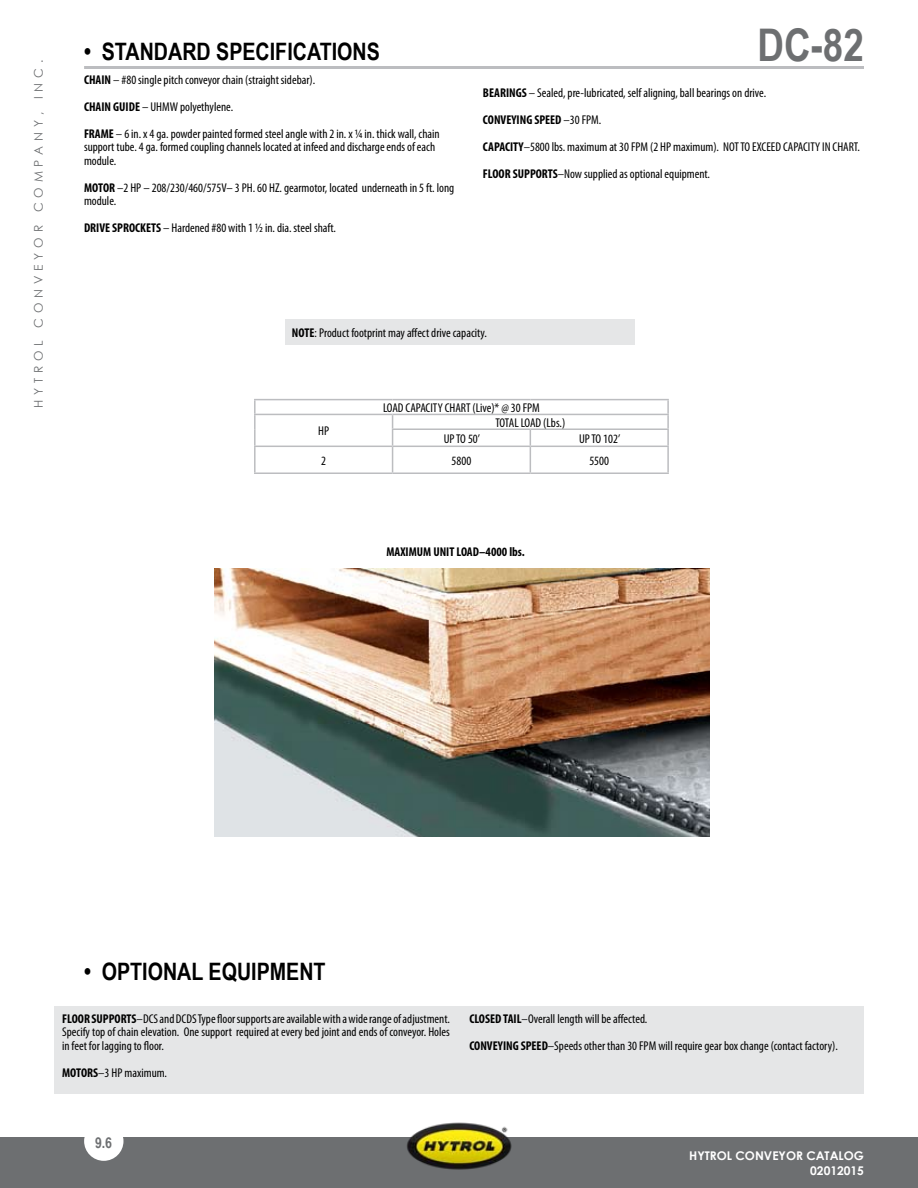
<style>
.page{position:relative;width:918px;height:1188px;background:#fff}
.page>*{position:absolute;margin:0;border:0;box-sizing:border-box;transform-origin:0 0}
.t1{font:700 45px "Arial Narrow";color:#6d6f71}
.t2{font:700 24px "Arial Narrow";color:#000}
.t3{font:700 15px "Arial Narrow";color:#6d6f71}
.t4{font:condensed 12.75px/27px "Myriad Pro";color:#000}
.t5{font:700 condensed 12.75px "Myriad Pro";color:#000}
.t6{font:condensed 12.75px "Myriad Pro";letter-spacing:-.02em;color:#000}
.t7{font:700 12px/14.4px "Century Gothic";color:#fff;text-align:right}
.t8{font:12px "Century Gothic";letter-spacing:.4em;color:#6d6f71}
.s1{font-weight:700}
</style>
<div class="page">
<hr style="left:84px;top:66px;width:780px;height:3px;background:#bcbdc0">
<div style="left:0;top:1138px;width:918px;height:50px;background:#6d6f71"></div>
<div style="left:84px;top:1121px;width:39px;height:40px;background:#fff;border-radius:50%"></div>
<img style="left:404px;top:1122px;width:110px;height:48px">
<div style="left:54px;top:1006px;width:810px;height:88px;background:#e5e6e7"></div>
<img style="left:215px;top:569px;width:495px;height:268px">
<div style="left:285px;top:319px;width:350px;height:26px;background:#e5e6e7"></div>
<hr style="left:254px;top:414px;width:139px;height:1px;background:#bcbdc0">
<hr style="left:393px;top:414px;width:137px;height:1px;background:#bcbdc0">
<hr style="left:530px;top:414px;width:139px;height:1px;background:#bcbdc0">
<hr style="left:392px;top:428px;width:138px;height:2px;background:#bcbdc0">
<hr style="left:530px;top:428px;width:139px;height:2px;background:#bcbdc0">
<hr style="left:254px;top:446px;width:139px;height:1px;background:#bcbdc0">
<hr style="left:393px;top:446px;width:137px;height:1px;background:#bcbdc0">
<svg style="left:392px;top:415px;width:1px;height:58px"></svg>
<hr style="left:530px;top:446px;width:139px;height:1px;background:#bcbdc0">
<svg style="left:530px;top:430px;width:1px;height:43px"></svg>
<hr style="left:254px;top:399px;width:139px;height:1px;background:#bcbdc0">
<hr style="left:393px;top:399px;width:137px;height:1px;background:#bcbdc0">
<hr style="left:530px;top:399px;width:139px;height:1px;background:#bcbdc0">
<svg style="left:254px;top:400px;width:2px;height:46px"></svg>
<svg style="left:667px;top:400px;width:2px;height:46px"></svg>
<hr style="left:254px;top:447px;width:2px;height:26px;background:#bcbdc0">
<hr style="left:667px;top:447px;width:2px;height:26px;background:#bcbdc0">
<hr style="left:254px;top:473px;width:139px;height:1px;background:#bcbdc0">
<hr style="left:393px;top:473px;width:137px;height:1px;background:#bcbdc0">
<hr style="left:530px;top:473px;width:139px;height:1px;background:#bcbdc0">
<p class="t8" style="left:30px;top:408px;width:349px;rotate:-90deg">HYTROL CONVEYOR COMPANY, INC.</p>
<h2 class="t2" style="left:84px;top:33px;width:296px">• STANDARD SPECIFICATIONS</h2>
<p class="t4" style="left:84px;top:66px;width:357px"><span class="s1">CHAIN</span> – #80 single pitch conveyor chain (straight sidebar).<br><span class="s1">CHAIN GUIDE</span> – UHMW polyethylene.<br><span class="s1">FRAME</span> – 6 in. x 4 ga. powder painted formed steel angle with 2 in. x 1/4 in. thick wall, chain</p>
<p class="t4" style="left:84px;top:140px;width:353px;line-height:13.5px">support tube. 4 ga. formed coupling channels located at infeed and discharge ends of each module.</p>
<p class="t4" style="left:84px;top:181px;width:372px;line-height:13.5px"><span class="s1">MOTOR</span> –2 HP – 208/230/460/575V– 3 PH. 60 HZ. gearmotor, located underneath in 5 ft. long module.</p>
<p class="t4" style="left:84px;top:214px;width:254px"><span class="s1">DRIVE SPROCKETS</span> – Hardened #80 with 1 1/2 in. dia. steel shaft.</p>
<h1 class="t1" style="left:757px;top:11px;width:108px">DC-82</h1>
<p class="t4" style="left:483px;top:79px;width:378px"><span class="s1">BEARINGS</span> – Sealed, pre-lubricated, self aligning, ball bearings on drive.<br><span class="s1">CONVEYING SPEED</span> –30 FPM.<br><span class="s1">CAPACITY</span>–5800 lbs. maximum at 30 FPM (2 HP maximum). NOTTO EXCEED CAPACITY IN CHART.<br><span class="s1">FLOOR SUPPORTS</span>–Now supplied as optional equipment.</p>
<p class="t4" style="left:292px;top:319px;width:197px"><span class="s1">NOTE</span>: Product footprint may affect drive capacity.</p>
<p class="t4" style="left:318px;top:417px;width:12px">HP</p>
<p class="t4" style="left:383px;top:394px;width:158px">LOAD CAPACITY CHART (Live)* @ 30 FPM</p>
<p class="t6" style="left:495px;top:415px;width:71px">TOTAL LOAD (Lbs.)</p>
<p class="t4" style="left:444px;top:425px;width:38px">UPTO 50’</p>
<p class="t4" style="left:579px;top:425px;width:43px">UPTO 102’</p>
<p class="t4" style="left:321px;top:447px;width:6px">2</p>
<p class="t4" style="left:452px;top:447px;width:21px">5800</p>
<p class="t4" style="left:589px;top:447px;width:21px">5500</p>
<p class="t5" style="left:386px;top:543px;width:140px">MAXIMUM UNIT LOAD–4000 lbs.</p>
<h2 class="t2" style="left:84px;top:953px;width:243px">• OPTIONAL EQUIPMENT</h2>
<p class="t4" style="left:62px;top:1012px;width:389px;line-height:13.5px;text-align:justify"><span class="s1">FLOOR SUPPORTS</span>–DCSand DCDSType floorsupportsareavailablewith awiderangeofadjustment.<br>Specify top of chain elevation. One support required at every bed joint and ends of conveyor. Holes in feet for lagging to floor.</p>
<p class="t4" style="left:62px;top:1059px;width:107px"><span class="s1">MOTORS</span>–3 HP maximum.</p>
<p class="t4" style="left:469px;top:1005px;width:370px"><span class="s1">CLOSED TAIL</span>–Overall length will be affected.<br><span class="s1">CONVEYING SPEED</span>–Speeds other than 30 FPM will require gear box change (contact factory).</p>
<p class="t3" style="left:95px;top:1132px;width:19px">9.6</p>
<p class="t7" style="left:689px;top:1148px;width:176px">HYTROL CONVEYOR CATALOG<br>02012015</p>
</div>
